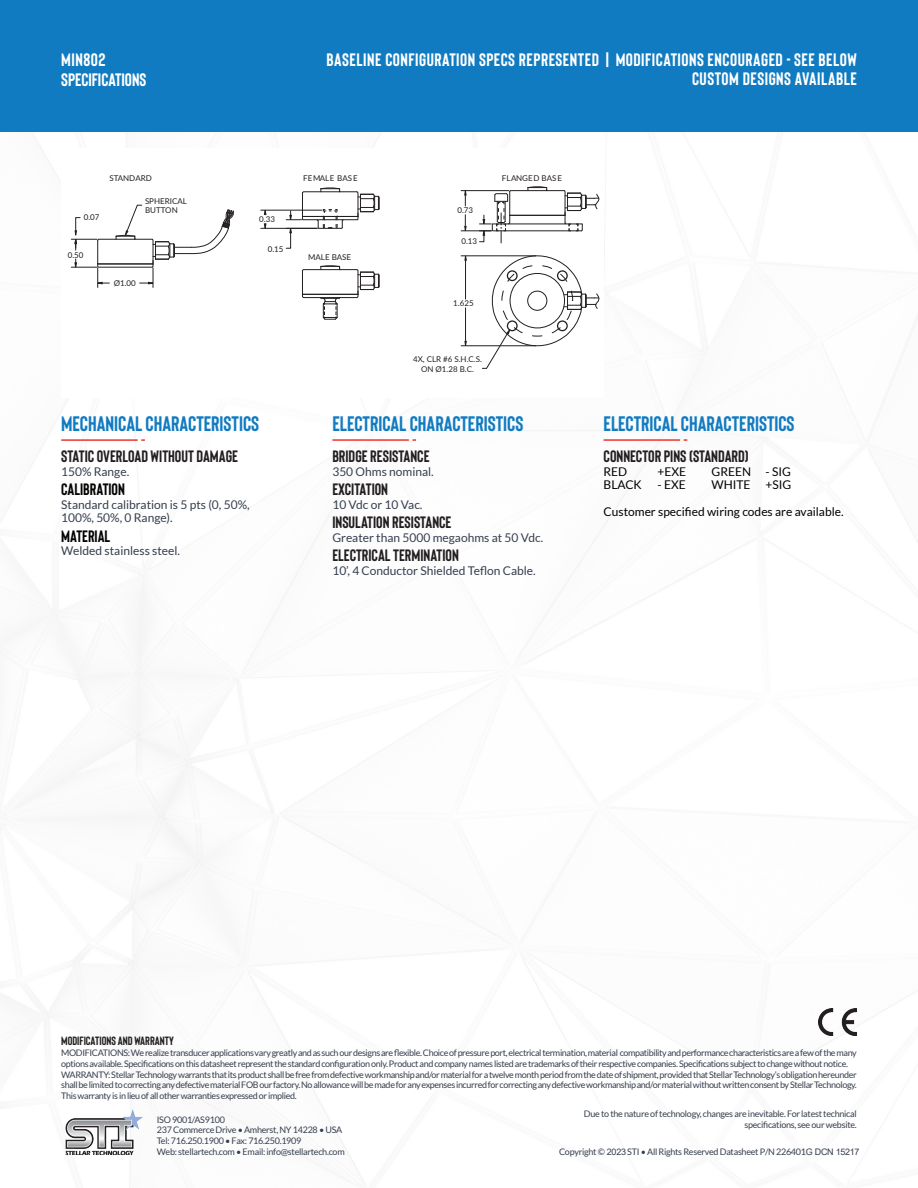
<style>
.page{position:relative;width:918px;height:1188px;background:#fff}
.page>*{position:absolute;margin:0;border:0;box-sizing:border-box;transform-origin:0 0}
.t1{font:700 21px "Bison";color:#107bc1}
.t2{font:700 18px "Bison";letter-spacing:.03em;color:#fff}
.t3{font:700 18px "Bison";color:#fff}
.Table_Body_Cell{font:700 16.5px "Bison";color:#231f20}
.t4{font:700 16.5px "Bison";color:#040503}
.Table_Body_Cell-2{font:12px "Lato";color:#353e4d}
.Table_Header_Cell{font:12px "Lato";color:#000}
.t5{font:700 12px "Bison";color:#231f20}
.t6{font:9px/10.8px "Lato";letter-spacing:-.04em;color:#353e4d}
.t7{font:7.95px/9.6px "Lato";color:#231f20}
.t8{font:7.95px "Lato";letter-spacing:.035em;color:#231f20}
.s1{font-family:"Arial"}
</style>
<div class="page">
<div style="left:0;top:0;width:918px;height:132px;background:#107bc1"></div>
<hr style="left:261px;top:228px;width:56px;height:1px;background:#231f20">
<hr style="left:261px;top:210px;width:61px;height:1px;background:#231f20">
<svg style="left:263px;top:209px;width:4px;height:6px"></svg>
<svg style="left:263px;top:223px;width:4px;height:6px"></svg>
<hr style="left:465px;top:308px;width:1px;height:33px;background:#231f20">
<hr style="left:465px;top:260px;width:1px;height:39px;background:#231f20">
<hr style="left:461px;top:345px;width:75px;height:1px;background:#231f20">
<hr style="left:461px;top:255px;width:75px;height:1px;background:#231f20">
<svg style="left:464px;top:255px;width:3px;height:6px"></svg>
<svg style="left:464px;top:340px;width:3px;height:7px"></svg>
<hr style="left:461px;top:230px;width:30px;height:1px;background:#231f20">
<hr style="left:461px;top:190px;width:48px;height:1px;background:#231f20">
<svg style="left:464px;top:190px;width:3px;height:16px"></svg>
<svg style="left:464px;top:215px;width:3px;height:17px"></svg>
<svg style="left:71px;top:204px;width:163px;height:83px"></svg>
<svg style="left:302px;top:265px;width:78px;height:55px"></svg>
<svg style="left:479px;top:186px;width:121px;height:183px"></svg>
<div style="left:527px;top:291px;width:20px;height:20px;border:1px solid #231f20;border-radius:50%"></div>
<div style="left:510px;top:273px;width:55px;height:55px;border:1px solid #231f20;border-radius:50%"></div>
<div style="left:507px;top:270px;width:11px;height:11px;border:1px solid #231f20;border-radius:50%"></div>
<div style="left:557px;top:270px;width:11px;height:11px;border:1px solid #231f20;border-radius:50%"></div>
<div style="left:507px;top:320px;width:11px;height:11px;border:1px solid #231f20;border-radius:50%"></div>
<div style="left:557px;top:320px;width:11px;height:11px;border:1px solid #231f20;border-radius:50%"></div>
<svg style="left:285px;top:187px;width:95px;height:62px"></svg>
<img style="left:65px;top:1110px;width:78px;height:45px">
<img style="left:819px;top:1009px;width:38px;height:27px">
<hr style="left:332px;top:439px;width:77px;height:2px;background:#ee342e">
<hr style="left:604px;top:439px;width:76px;height:2px;background:#ee342e">
<hr style="left:61px;top:439px;width:77px;height:2px;background:#ee342e">
<p class="t2" style="left:61px;top:50px;width:46px">MIN802</p>
<p class="t3" style="left:61px;top:69px;width:87px">SPECIFICATIONS</p>
<p class="t2" style="left:327px;top:50px;width:532px">BASELINE CONFIGURATION SPECS REPRESENTED | MODIFICATIONS ENCOURAGED - SEE BELOW</p>
<p class="t2" style="left:692px;top:69px;width:166px">CUSTOM DESIGNS AVAILABLE</p>
<p class="t7" style="left:84px;top:212px;width:17px">0.07</p>
<p class="t7" style="left:109px;top:173px;width:44px">STANDARD</p>
<p class="t7" style="left:145px;top:196px;width:43px">SPHERICAL<br>BUTTON</p>
<p class="t7" style="left:68px;top:250px;width:17px">0.50</p>
<p class="t7" style="left:114px;top:278px;width:24px">Ø1.00</p>
<p class="t7" style="left:259px;top:214px;width:17px">0.33</p>
<p class="t7" style="left:268px;top:244px;width:17px">0.15</p>
<p class="t1" style="left:61px;top:412px;width:200px">MECHANICAL CHARACTERISTICS</p>
<p class="Table_Body_Cell" style="left:61px;top:448px;width:178px">STATIC OVERLOAD WITHOUT DAMAGE</p>
<p class="Table_Body_Cell-2" style="left:61px;top:465px;width:70px">150% Range.</p>
<p class="t4" style="left:61px;top:481px;width:65px">CALIBRATION</p>
<p class="Table_Body_Cell-2" style="left:61px;top:498px;width:190px">Standard calibration is 5 pts (0, 50%,</p>
<p class="Table_Body_Cell-2" style="left:61px;top:511px;width:113px">100%, 50%, 0 Range).</p>
<p class="t4" style="left:61px;top:527px;width:51px">MATERIAL</p>
<p class="Table_Body_Cell-2" style="left:61px;top:544px;width:120px">Welded stainless steel.</p>
<p class="t8" style="left:303px;top:172px;width:56px">FEMA EL BASE</p>
<p class="t8" style="left:502px;top:172px;width:62px">F AL NGED BASE</p>
<p class="t7" style="left:457px;top:205px;width:17px">0.73</p>
<p class="t7" style="left:308px;top:252px;width:45px">MALE BASE</p>
<p class="t7" style="left:461px;top:236px;width:17px">0.13</p>
<p class="t7" style="left:453px;top:298px;width:22px">1.625</p>
<p class="t7" style="left:413px;top:354px;width:70px;text-align:center">4X, CLR #6 S.H.C.S.<br>ON Ø1.28 B.C.</p>
<p class="t1" style="left:332px;top:412px;width:192px">ELECTRICAL CHARACTERISTICS</p>
<p class="Table_Body_Cell" style="left:332px;top:447px;width:99px">BRIDGE RESISTANCE</p>
<p class="Table_Body_Cell-2" style="left:332px;top:465px;width:103px">350 Ohms nominal.</p>
<p class="Table_Body_Cell" style="left:332px;top:480px;width:57px">EXCITATION</p>
<p class="Table_Body_Cell-2" style="left:332px;top:498px;width:92px">10 Vdc or 10 Vac.</p>
<p class="Table_Body_Cell" style="left:332px;top:513px;width:121px">INSULATION RESISTANCE</p>
<p class="Table_Body_Cell-2" style="left:332px;top:531px;width:212px">Greater than 5000 megaohms at 50 Vdc.</p>
<p class="Table_Body_Cell" style="left:332px;top:546px;width:128px">ELECTRICAL TERMINATION</p>
<p class="Table_Body_Cell-2" style="left:332px;top:564px;width:205px">10’, 4 Conductor Shielded Teflon Cable.</p>
<p class="t1" style="left:604px;top:412px;width:192px">ELECTRICAL CHARACTERISTICS</p>
<p class="Table_Body_Cell" style="left:604px;top:447px;width:147px">CONNECTOR PINS (STANDARD)</p>
<p class="Table_Header_Cell" style="left:604px;top:465px;width:25px">RED</p>
<p class="Table_Header_Cell" style="left:658px;top:465px;width:30px">+EXE</p>
<p class="Table_Header_Cell" style="left:712px;top:465px;width:81px">GREEN - SIG</p>
<p class="Table_Header_Cell" style="left:604px;top:478px;width:40px">BLACK</p>
<p class="Table_Header_Cell" style="left:658px;top:478px;width:30px">- EXE</p>
<p class="Table_Header_Cell" style="left:712px;top:478px;width:81px">WHITE +SIG</p>
<p class="Table_Header_Cell" style="left:604px;top:505px;width:242px">Customer specified wiring codes are available.</p>
<p class="t5" style="left:61px;top:1035px;width:114px">MODIFICATIONS AND WARRANTY</p>
<p class="t6" style="left:61px;top:1047px;width:797px">MODIFICATIONS: We realize transducer applications vary greatly and as such our designs are flexible. Choice of pressure port, electrical termination, material compatibility and performance characteristics are a few of the many options available. Specifications on this datasheet represent the standard configuration only. Product and company names listed are trademarks of their respective companies. Specifications subject to change without notice.</p>
<p class="t6" style="left:61px;top:1069px;width:797px;text-align:justify">WARRANTY: Stellar Technology warrants that its product shall be free from defective workmanship and/or material for a twelve month period from the date of shipment, provided that Stellar Technology’s obligation hereunder shall be limited to correcting any defective material FOB our factory. No allowance will be made for any expenses incurred for correcting any defective workmanship and/or material without written consent by Stellar Technology.<br>This warranty is in lieu of all other warranties expressed or implied.</p>
<p class="t6" style="left:157px;top:1114px;width:70px">ISO 9001/AS9100</p>
<p class="t6" style="left:157px;top:1125px;width:187px">237 Commerce Drive • Amherst, NY 14228 • USA</p>
<p class="t6" style="left:157px;top:1135px;width:146px">Tel: 716.250.1900 • Fax: 716.250.1909</p>
<p class="t6" style="left:157px;top:1146px;width:189px">Web: stellartech.com • Email: info@stellartech.com</p>
<p class="t6" style="left:584px;top:1109px;width:274px;text-align:right">Due to the nature of technology, changes are inevitable. For latest technical specifications, see our website.</p>
<p class="t6" style="left:559px;top:1146px;width:302px">Copyright © <span class="s1">2023</span> STI • All Rights Reserved Datasheet P/N 226401<span class="s1">G DCN 15217</span></p>
</div>
